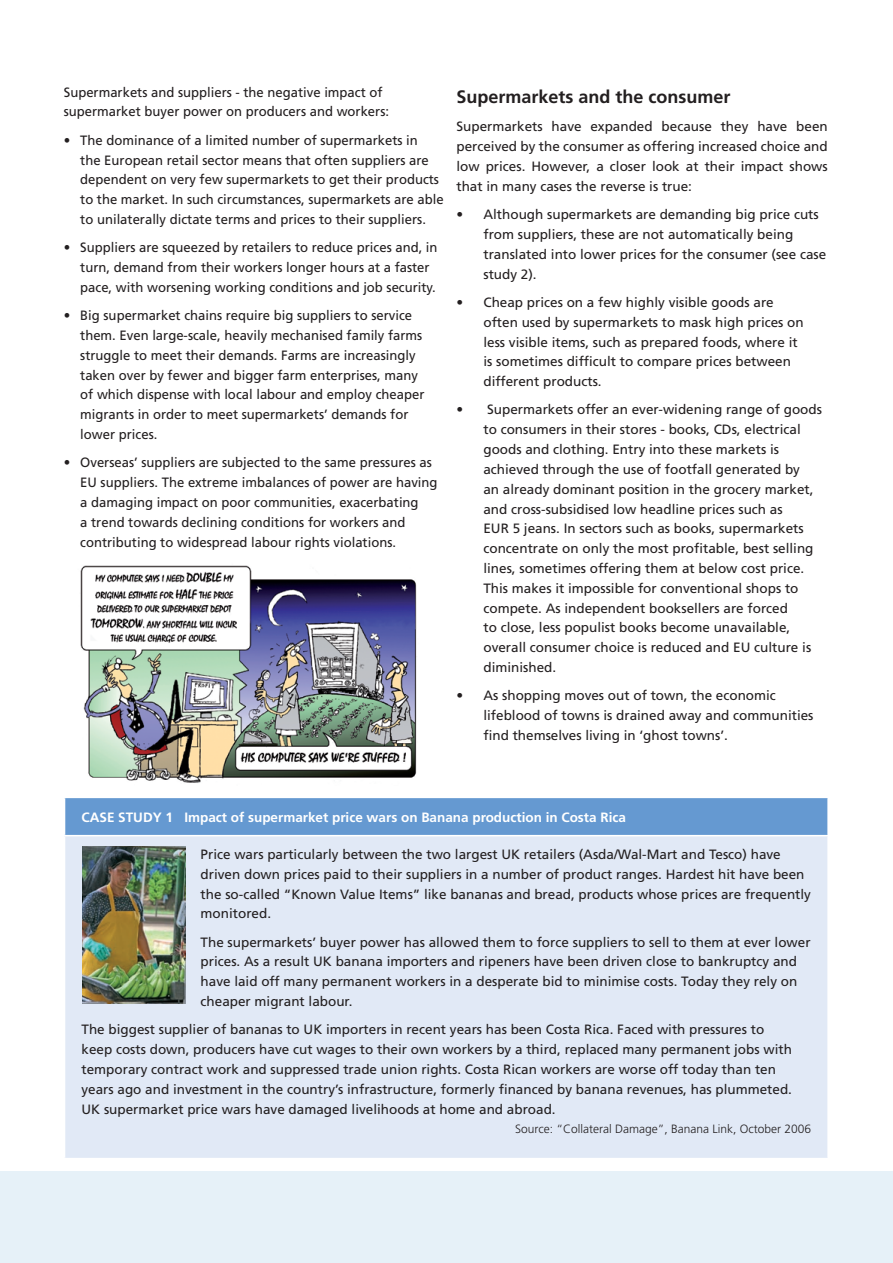
<style>
.page{position:relative;width:893px;height:1263px;background:#fff}
.page>*{position:absolute;margin:0;border:0;box-sizing:border-box;transform-origin:0 0}
.t1{font:700 18px "Frutiger";color:#231f20}
.t2{font:13.5px/19.8px "Frutiger";color:#231f20}
.t3{font:700 13.5px "Frutiger";color:#fff}
.t4{font:300 12px "Frutiger";color:#231f20}
</style>
<div class="page">
<div style="left:0;top:1171px;width:893px;height:92px;background:#e6f1f8"></div>
<hr style="left:892px;top:1171px;width:1px;height:92px;background:#0072bc">
<img style="left:80px;top:565px;width:337px;height:218px">
<div style="left:65px;top:797px;width:763px;height:39px;background:#6599d1"></div>
<div style="left:65px;top:836px;width:763px;height:322px;background:#e1e9f6"></div>
<hr style="left:827px;top:836px;width:2px;height:322px;background:#fff">
<hr style="left:64px;top:797px;width:765px;height:1px;background:#fff">
<hr style="left:827px;top:798px;width:2px;height:37px;background:#fff">
<hr style="left:64px;top:835px;width:765px;height:1px;background:#fff">
<img style="left:82px;top:846px;width:104px;height:157px">
<p class="t2" style="left:64px;top:82px;width:327px">Supermarkets and suppliers - the negative impact of supermarket buyer power on producers and workers:</p>
<p class="t2" style="left:80px;top:130px;width:365px;text-indent:-16px">• The dominance of a limited number of supermarkets in<br>the European retail sector means that often suppliers are dependent on very few supermarkets to get their products to the market. In such circumstances, supermarkets are able to unilaterally dictate terms and prices to their suppliers.</p>
<p class="t2" style="left:80px;top:238px;width:359px;text-indent:-16px">• Suppliers are squeezed by retailers to reduce prices and, in turn, demand from their workers longer hours at a faster pace, with worsening working conditions and job security.</p>
<p class="t2" style="left:80px;top:305px;width:346px;text-indent:-16px">• Big supermarket chains require big suppliers to service them. Even large-scale, heavily mechanised family farms struggle to meet their demands. Farms are increasingly taken over by fewer and bigger farm enterprises, many of which dispense with local labour and employ cheaper migrants in order to meet supermarkets’ demands for lower prices.</p>
<p class="t2" style="left:80px;top:453px;width:359px;text-indent:-16px">• Overseas’ suppliers are subjected to the same pressures as EU suppliers. The extreme imbalances of power are having a damaging impact on poor communities, exacerbating<br>a trend towards declining conditions for workers and contributing to widespread labour rights violations.</p>
<h1 class="t1" style="left:456px;top:86px;width:276px">Supermarkets and the consumer</h1>
<p class="t2" style="left:456px;top:117px;width:373px;text-align:justify">Supermarkets have expanded because they have been perceived by the consumer as offering increased choice and low prices. However, a closer look at their impact shows that in many cases the reverse is true:</p>
<p class="t2" style="left:483px;top:204px;width:344px;text-indent:-27px">• Although supermarkets are demanding big price cuts from suppliers, these are not automatically being translated into lower prices for the consumer (see case study 2).</p>
<p class="t2" style="left:483px;top:292px;width:322px;text-indent:-27px">• Cheap prices on a few highly visible goods are often used by supermarkets to mask high prices on less visible items, such as prepared foods, where it is sometimes difficult to compare prices between different products.</p>
<p class="t2" style="left:483px;top:400px;width:340px;text-indent:-27px">• Supermarkets offer an ever-widening range of goods to consumers in their stores - books, CDs, electrical goods and clothing. Entry into these markets is achieved through the use of footfall generated by<br>an already dominant position in the grocery market, and cross-subsidised low headline prices such as<br>EUR 5 jeans. In sectors such as books, supermarkets concentrate on only the most profitable, best selling lines, sometimes offering them at below cost price.<br>This makes it impossible for conventional shops to compete. As independent booksellers are forced<br>to close, less populist books become unavailable, overall consumer choice is reduced and EU culture is diminished.</p>
<p class="t2" style="left:483px;top:685px;width:332px;text-indent:-27px">• As shopping moves out of town, the economic lifeblood of towns is drained away and communities find themselves living in ‘ghost towns’.</p>
<p class="t3" style="left:82px;top:809px;width:546px">CASE STUDY 1 Impact of supermarket price wars on Banana production in Costa Rica</p>
<p class="t2" style="left:201px;top:844px;width:612px">Price wars particularly between the two largest UK retailers (Asda/Wal-Mart and Tesco) have driven down prices paid to their suppliers in a number of product ranges. Hardest hit have been the so-called “Known Value Items” like bananas and bread, products whose prices are frequently monitored.</p>
<p class="t2" style="left:201px;top:932px;width:611px">The supermarkets’ buyer power has allowed them to force suppliers to sell to them at ever lower prices. As a result UK banana importers and ripeners have been driven close to bankruptcy and have laid off many permanent workers in a desperate bid to minimise costs. Today they rely on cheaper migrant labour.</p>
<p class="t2" style="left:82px;top:1020px;width:712px">The biggest supplier of bananas to UK importers in recent years has been Costa Rica. Faced with pressures to keep costs down, producers have cut wages to their own workers by a third, replaced many permanent jobs with temporary contract work and suppressed trade union rights. Costa Rican workers are worse off today than ten years ago and investment in the country’s infrastructure, formerly financed by banana revenues, has plummeted.<br>UK supermarket price wars have damaged livelihoods at home and abroad.</p>
<p class="t4" style="left:515px;top:1122px;width:297px">Source: “Collateral Damage”, Banana Link, October 2006</p>
</div>
